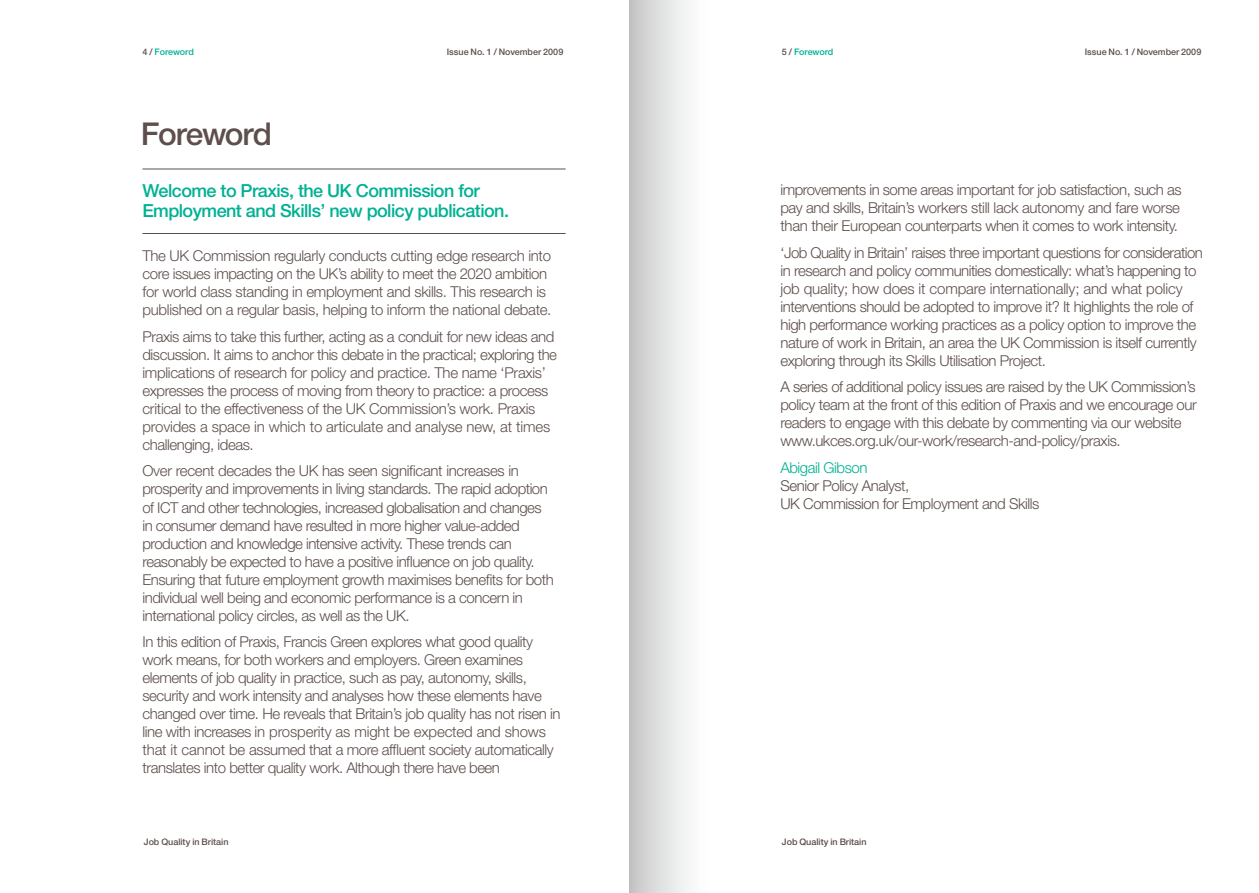
<style>
.page{position:relative;width:1259px;height:893px;background:#fff}
.page>*{position:absolute;margin:0;border:0;box-sizing:border-box;transform-origin:0 0}
.t1{font:500 31.5px "Helvetica Neue";letter-spacing:-.035em;color:#5d4f4b}
.t2{font:500 18px/19.5px "Helvetica Neue";letter-spacing:-.03em;color:#00b193}
.t3{font:300 15px/18px "Helvetica Neue";letter-spacing:-.03em;color:#5d4f4b}
.t4{font:300 15px "Helvetica Neue";letter-spacing:-.03em;color:#00b193}
.t5{font:500 9px "Helvetica Neue";letter-spacing:-.005em;color:#5d4f4b}
.t6{font:500 9px "Helvetica Neue";letter-spacing:-.005em;color:#00b193}
.s1{color:#5d4f4b}
</style>
<div class="page">
<hr style="left:142px;top:169px;width:423px;height:1px;background:#5d4f4b">
<hr style="left:142px;top:233px;width:423px;height:1px;background:#5d4f4b">
<svg style="left:629px;top:0;width:59px;height:893px"></svg>
<p class="t6" style="left:142px;top:47px;width:53px"><span class="s1">4 /</span> Foreword</p>
<h1 class="t1" style="left:141px;top:115px;width:133px">Foreword</h1>
<p class="t5" style="left:447px;top:47px;width:118px">Issue No. 1 / November 2009</p>
<p class="t6" style="left:782px;top:47px;width:53px"><span class="s1">5 /</span> Foreword</p>
<p class="t5" style="left:1084px;top:47px;width:118px">Issue No. 1 / November 2009</p>
<p class="t2" style="left:142px;top:181px;width:368px">Welcome to Praxis, the UK Commission for<br>Employment and Skills’ new policy publication.</p>
<p class="t3" style="left:142px;top:247px;width:410px">The UK Commission regularly conducts cutting edge research into core issues impacting on the UK’s ability to meet the 2020 ambition for world class standing in employment and skills. This research is published on a regular basis, helping to inform the national debate.</p>
<p class="t3" style="left:142px;top:327px;width:416px">Praxis aims to take this further, acting as a conduit for new ideas and discussion. It aims to anchor this debate in the practical; exploring the implications of research for policy and practice. The name ‘Praxis’ expresses the process of moving from theory to practice: a process critical to the effectiveness of the UK Commission’s work. Praxis provides a space in which to articulate and analyse new, at times challenging, ideas.</p>
<p class="t3" style="left:142px;top:462px;width:413px">Over recent decades the UK has seen significant increases in prosperity and improvements in living standards. The rapid adoption of ICT and other technologies, increased globalisation and changes in consumer demand have resulted in more higher value-added production and knowledge intensive activity. These trends can reasonably be expected to have a positive influence on job quality.<br>Ensuring that future employment growth maximises benefits for both individual well being and economic performance is a concern in international policy circles, as well as the UK.</p>
<p class="t3" style="left:142px;top:632px;width:419px">In this edition of Praxis, Francis Green explores what good quality work means, for both workers and employers. Green examines elements of job quality in practice, such as pay, autonomy, skills, security and work intensity and analyses how these elements have changed over time. He reveals that Britain’s job quality has not risen in line with increases in prosperity as might be expected and shows that it cannot be assumed that a more affluent society automatically translates into better quality work. Although there have been</p>
<p class="t3" style="left:780px;top:181px;width:403px">improvements in some areas important for job satisfaction, such as pay and skills, Britain’s workers still lack autonomy and fare worse than their European counterparts when it comes to work intensity.</p>
<p class="t3" style="left:780px;top:243px;width:424px">‘Job Quality in Britain’ raises three important questions for consideration in research and policy communities domestically: what’s happening to job quality; how does it compare internationally; and what policy interventions should be adopted to improve it? It highlights the role of high performance working practices as a policy option to improve the nature of work in Britain, an area the UK Commission is itself currently exploring through its Skills Utilisation Project.</p>
<p class="t3" style="left:780px;top:378px;width:418px">A series of additional policy issues are raised by the UK Commission’s policy team at the front of this edition of Praxis and we encourage our readers to engage with this debate by commenting via our website www.ukces.org.uk/our-work/research-and-policy/praxis.</p>
<p class="t4" style="left:780px;top:458px;width:88px">Abigail Gibson</p>
<p class="t3" style="left:780px;top:476px;width:260px">Senior Policy Analyst,<br>UK Commission for Employment and Skills</p>
<p class="t5" style="left:144px;top:836px;width:86px">Job Quality in Britain</p>
<p class="t5" style="left:782px;top:836px;width:86px">Job Quality in Britain</p>
</div>
